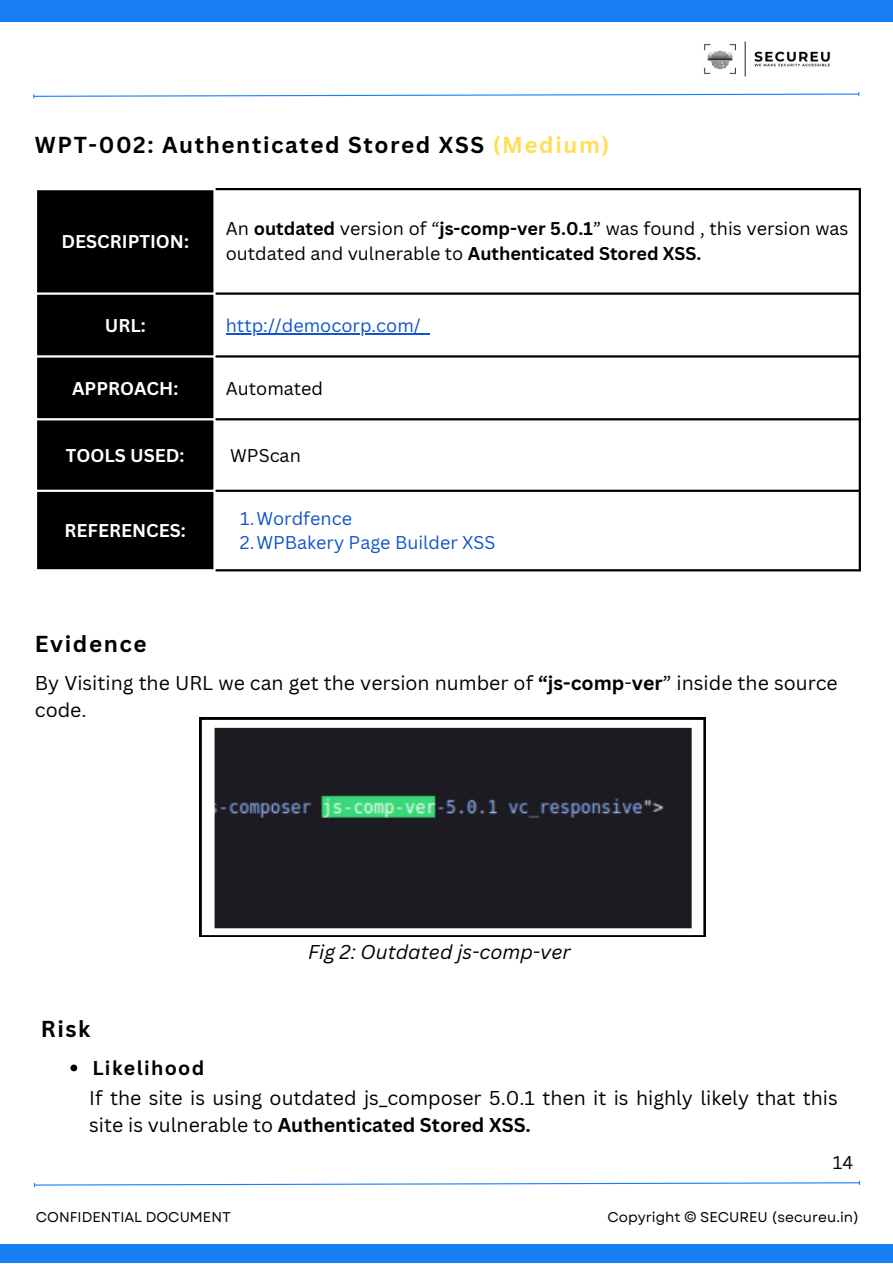
<style>
.page{position:relative;width:893px;height:1264px;background:#fff}
.page>*{position:absolute;margin:0;border:0;box-sizing:border-box;transform-origin:0 0}
.t1{font:700 22.5px "Canva Sans";letter-spacing:.07em;color:#000}
.t2{font:19.5px/27px "Canva Sans";color:#000}
.t3{font:italic 19.5px "Canva Sans";color:#000}
.t4{font:700 19.5px "Canva Sans";letter-spacing:.07em;color:#000}
.t5{font:18px/24.8px "Canva Sans";color:#000}
.t6{font:18px "Canva Sans";color:#15c}
.t7{font:700 18px "Canva Sans";color:#fff}
.t8{font:14.1px "Garet";color:#000}
.s1{color:#ffde59}
.s2{font-weight:700}
</style>
<div class="page">
<div style="left:0;top:0;width:892px;height:22px;background:#187ef6"></div>
<div style="left:0;top:1243px;width:892px;height:19px;background:#187ef6"></div>
<img style="left:704px;top:41px;width:126px;height:36px">
<svg style="left:33px;top:92px;width:826px;height:6px"></svg>
<svg style="left:34px;top:1181px;width:826px;height:5px"></svg>
<svg style="left:37px;top:190px;width:176px;height:379px;background:#030303"></svg>
<hr style="left:226px;top:333px;width:204px;height:1px;background:#15c">
<hr style="left:35px;top:292px;width:181px;height:3px;background:#fff">
<hr style="left:35px;top:355px;width:181px;height:2px;background:#fff">
<hr style="left:35px;top:418px;width:181px;height:2px;background:#fff">
<hr style="left:35px;top:489px;width:181px;height:3px;background:#fff">
<hr style="left:858px;top:190px;width:2px;height:379px;background:#000">
<hr style="left:216px;top:188px;width:644px;height:2px;background:#000">
<hr style="left:216px;top:292px;width:644px;height:3px;background:#000">
<hr style="left:216px;top:355px;width:644px;height:2px;background:#000">
<hr style="left:216px;top:418px;width:644px;height:2px;background:#000">
<hr style="left:216px;top:489px;width:644px;height:3px;background:#000">
<hr style="left:216px;top:569px;width:644px;height:2px;background:#000">
<svg style="left:70px;top:1064px;width:7px;height:7px"></svg>
<svg style="left:199px;top:717px;width:506px;height:219px;background:#36393d"></svg>
<p class="t1" style="left:35px;top:129px;width:576px">WPT-002: Authenticated Stored XSS <span class="s1">(Medium)</span></p>
<p class="t7" style="left:61px;top:228px;width:129px">DESCRIPTION:</p>
<p class="t5" style="left:226px;top:216px;width:624px">An <span class="s2">outdated</span> version of “<span class="s2">js-comp-ver 5.0.1</span>” was found , this version was outdated and vulnerable to <span class="s2">Authenticated Stored XSS.</span></p>
<p class="t7" style="left:105px;top:312px;width:42px">URL:</p>
<p class="t6" style="left:226px;top:312px;width:196px">http://democorp.com/</p>
<p class="t7" style="left:72px;top:375px;width:108px">APPROACH:</p>
<p class="t5" style="left:226px;top:375px;width:99px">Automated</p>
<p class="t7" style="left:66px;top:443px;width:120px">TOOLS USED:</p>
<p class="t5" style="left:230px;top:442px;width:72px">WPScan</p>
<p class="t7" style="left:65px;top:517px;width:123px">REFERENCES:</p>
<p class="t6" style="left:240px;top:505px;width:113px">1.Wordfence</p>
<p class="t6" style="left:240px;top:530px;width:257px">2.WPBakery Page Builder XSS</p>
<p class="t1" style="left:35px;top:628px;width:113px">Evidence</p>
<p class="t2" style="left:35px;top:668px;width:804px">By Visiting the URL we can get the version number of <span class="s2">“js-comp</span>-<span class="s2">ver</span>” inside the source code.</p>
<p class="t1" style="left:41px;top:1012px;width:51px">Risk</p>
<p class="t3" style="left:308px;top:937px;width:264px">Fig 2: Outdated js-comp-ver</p>
<p class="t4" style="left:92px;top:1053px;width:114px">Likelihood</p>
<p class="t2" style="left:89px;top:1083px;width:750px">If the site is using outdated js_composer 5.0.1 then it is highly likely that this site is vulnerable to <span class="s2">Authenticated Stored XSS.</span></p>
<p class="t5" style="left:832px;top:1149px;width:22px">14</p>
<p class="t8" style="left:36px;top:1207px;width:197px">CONFIDENTIAL DOCUMENT</p>
<p class="t8" style="left:607px;top:1207px;width:253px">Copyright © SECUREU (secureu.in)</p>
</div>
